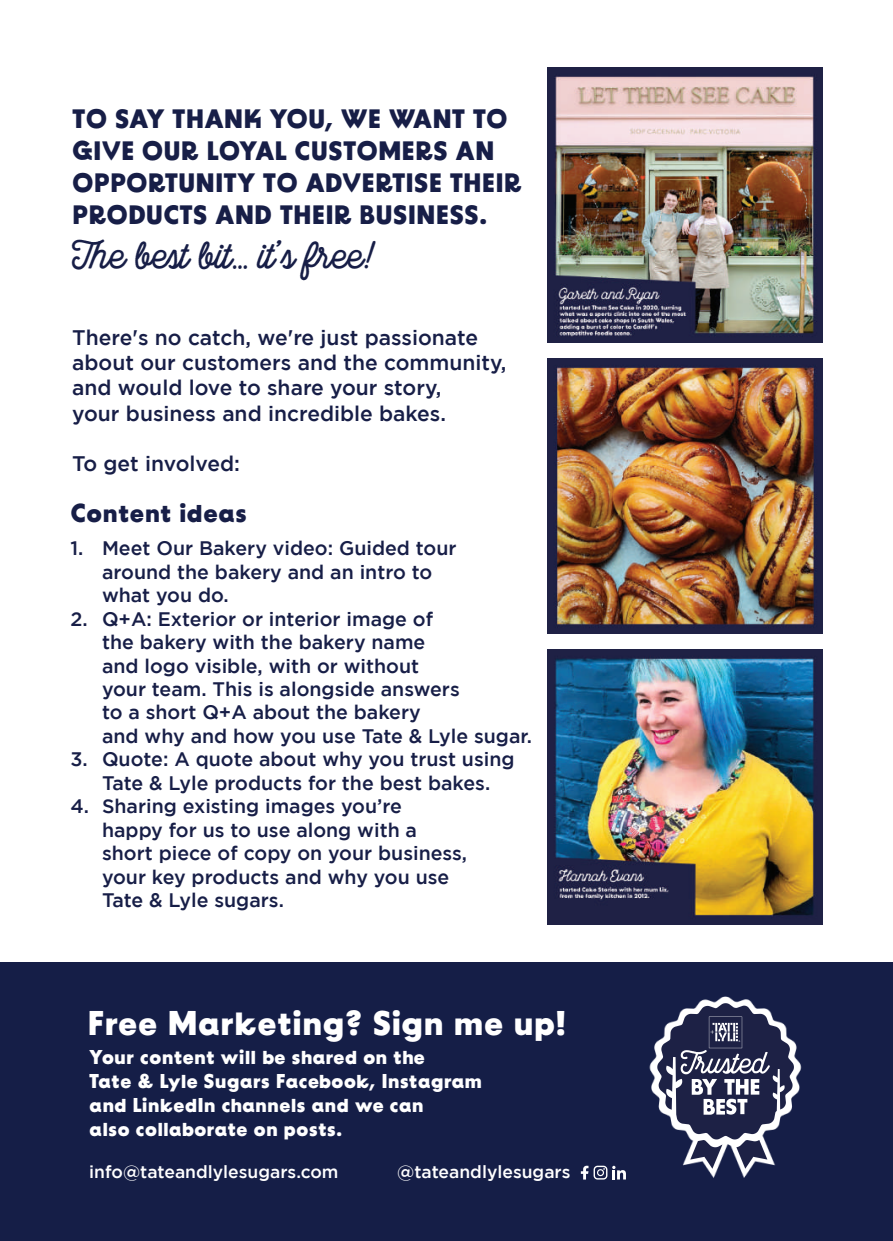
<style>
.page{position:relative;width:893px;height:1241px;background:#fff}
.page>*{position:absolute;margin:0;border:0;box-sizing:border-box;transform-origin:0 0}
.t1{font:700 37.27px "Local Brewery";color:#171e47}
.t2{font:700 34.3px "BD Supper";color:#fff}
.t3{font:700 26.6px/32px "BD Supper";color:#171e47}
.t4{font:700 26.07px "BD Supper";color:#171e47}
.t5{font:500 21px/25.2px "Gotham";color:#171e47}
.t6{font:700 20.12px/24px "BD Supper";color:#fff}
.t7{font:500 19.6px/23.4px "Gotham";color:#171e47}
.t8{font:500 17.5px "Gotham";color:#fff}
</style>
<div class="page">
<div style="left:0;top:962px;width:893px;height:278px;background:#151e47"></div>
<img style="left:548px;top:67px;width:274px;height:275px">
<img style="left:548px;top:359px;width:274px;height:274px">
<img style="left:548px;top:649px;width:274px;height:275px">
<svg style="left:581px;top:1165px;width:7px;height:14px"></svg>
<svg style="left:594px;top:1165px;width:32px;height:14px"></svg>
<img style="left:649px;top:996px;width:153px;height:182px">
<h3 class="t3" style="left:72px;top:103px;width:451px">TO SAY THANK YOU, WE WANT TO<br>GIVE OUR LOYAL CUSTOMERS AN<br>OPPORTUNITY TO ADVERTISE THEIR<br>PRODUCTS AND THEIR BUSINESS.</h3>
<h1 class="t1" style="left:73px;top:233px;width:301px">The best bit... it’s free!</h1>
<p class="t5" style="left:72px;top:324px;width:436px">There's no catch, we're just passionate about our customers and the community, and would love to share your story,<br>your business and incredible bakes.</p>
<p class="t5" style="left:72px;top:450px;width:169px">To get involved:</p>
<h3 class="t4" style="left:71px;top:496px;width:178px">Content ideas</h3>
<p class="t7" style="left:102px;top:536px;width:356px;text-indent:-31px">1. Meet Our Bakery video: Guided tour around the bakery and an intro to what you do.</p>
<p class="t7" style="left:102px;top:606px;width:431px;text-indent:-31px">2. Q+A: Exterior or interior image of<br>the bakery with the bakery name<br>and logo visible, with or without<br>your team. This is alongside answers<br>to a short Q+A about the bakery<br>and why and how you use Tate &amp; Lyle sugar.</p>
<p class="t7" style="left:71px;top:747px;width:446px;text-align:center">3. Quote: A quote about why you trust using<br>Tate &amp; Lyle products for the best bakes.</p>
<p class="t7" style="left:102px;top:794px;width:367px;text-indent:-31px">4. Sharing existing images you’re happy for us to use along with a short piece of copy on your business, your key products and why you use<br>Tate &amp; Lyle sugars.</p>
<h2 class="t2" style="left:88px;top:1002px;width:481px">Free Marketing? Sign me up!</h2>
<p class="t6" style="left:89px;top:1045px;width:394px">Your content will be shared on the<br>Tate &amp; Lyle Sugars Facebook, Instagram and LinkedIn channels and we can<br>also collaborate on posts.</p>
<p class="t8" style="left:89px;top:1162px;width:251px">info@tateandlylesugars.com</p>
<p class="t8" style="left:397px;top:1162px;width:175px">@tateandlylesugars</p>
</div>
